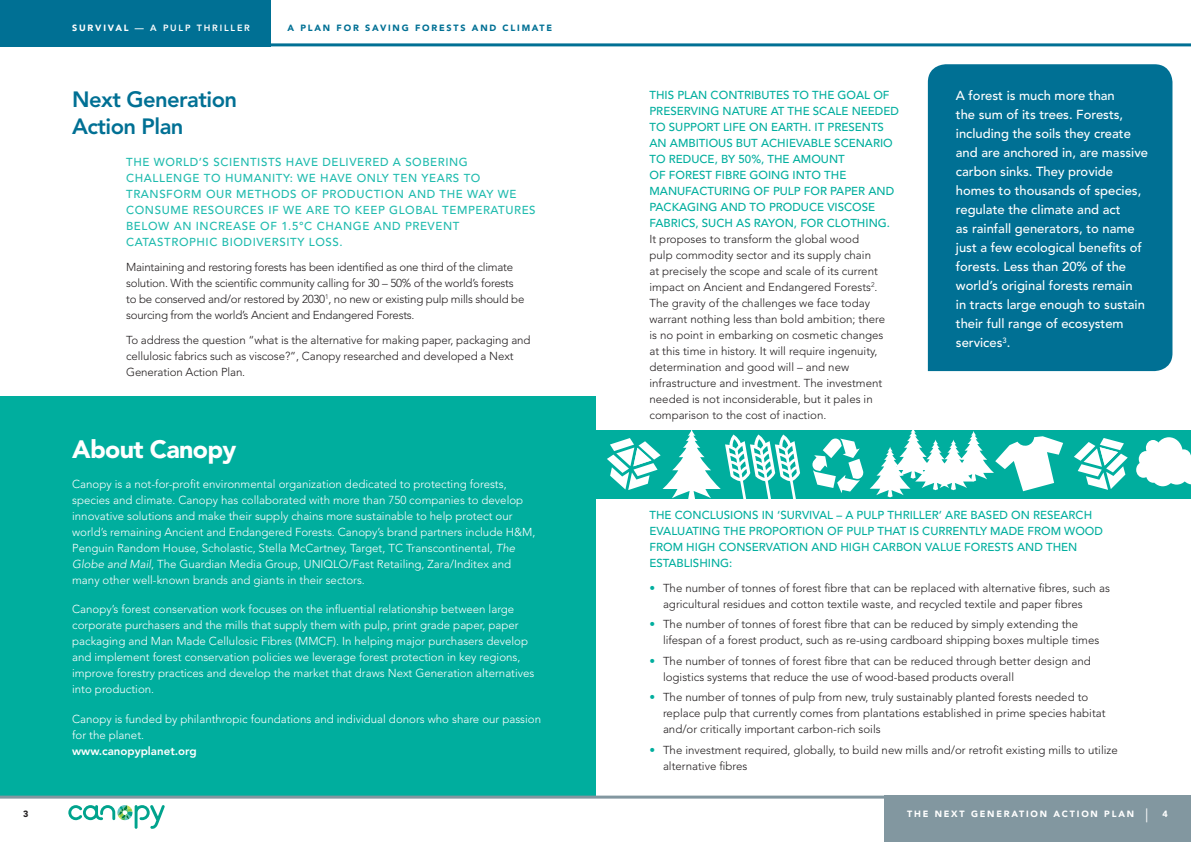
<style>
.page{position:relative;width:1191px;height:842px;background:#fff}
.page>*{position:absolute;margin:0;border:0;box-sizing:border-box;transform-origin:0 0}
.t1{font:900 25px "Avenir";letter-spacing:-.025em;color:#fff}
.t2{font:800 22px/27px "Avenir";letter-spacing:-.025em;color:#007094}
.t3{font:500 13px/19px "Avenir";color:#fff}
.t4{font:300 11.5px/16px "Avenir";color:#231f20}
.t5{font:300 11.5px/16px "Avenir";color:#fff}
.t6{font:500 11.5px/16px "Avenir";color:#00ae9e}
.t7{font:300 11.5px/16px "Avenir";letter-spacing:-.02em;color:#231f20}
.t8{font:500 11.5px/16px "Avenir";letter-spacing:.05em;color:#1fbbae}
.t9{font:800 11.5px "Avenir";color:#fff}
.t10{font:900 9px "Avenir";letter-spacing:.2em;color:#007094}
.t11{font:900 9px "Avenir";letter-spacing:.2em;color:#fff}
.t12{font:800 9px "Avenir";letter-spacing:.2em;color:#fff}
.t13{font:900 9px "Avenir";color:#231f20}
.s1{font-weight:900}
.s2{font-style:italic}
.s3{color:#00ae9e}
.s4{font-weight:300;font-size:18px}
</style>
<div class="page">
<div style="left:884px;top:795px;width:307px;height:47px;background:#8297a0"></div>
<div style="left:0;top:0;width:270px;height:46px;background:#007094"></div>
<svg style="left:63px;top:798px;width:103px;height:31px"></svg>
<div style="left:0;top:396px;width:595px;height:399px;background:#00ae9e"></div>
<div style="left:586px;top:430px;width:605px;height:69px;background:#00ae9e"></div>
<hr style="left:0;top:43px;width:1191px;height:3px;background:#007094">
<hr style="left:0;top:795px;width:1191px;height:3px;background:#8297a0">
<div style="left:928px;top:64px;width:244px;height:307px;background:#007094"></div>
<svg style="left:1074px;top:438px;width:54px;height:52px"></svg>
<svg style="left:607px;top:430px;width:193px;height:69px"></svg>
<svg style="left:812px;top:438px;width:52px;height:55px"></svg>
<svg style="left:870px;top:430px;width:193px;height:67px"></svg>
<svg style="left:1136px;top:437px;width:55px;height:49px"></svg>
<p class="t12" style="left:72px;top:24px;width:179px"><span class="s1">SURVIVAL</span> — A PULP THRILLER</p>
<p class="t10" style="left:287px;top:24px;width:266px">A PLAN FOR SAVING FORESTS AND CLIMATE</p>
<h2 class="t2" style="left:72px;top:87px;width:167px">Next Generation<br>Action Plan</h2>
<p class="t8" style="left:126px;top:155px;width:411px">THE WORLD’S SCIENTISTS HAVE DELIVERED A SOBERING CHALLENGE TO HUMANITY: WE HAVE ONLY TEN YEARS TO TRANSFORM OUR METHODS OF PRODUCTION AND THE WAY WE CONSUME RESOURCES IF WE ARE TO KEEP GLOBAL TEMPERATURES BELOW AN INCREASE OF 1.5°C CHANGE AND PREVENT CATASTROPHIC BIODIVERSITY LOSS.</p>
<p class="t7" style="left:126px;top:260px;width:400px">Maintaining and restoring forests has been identified as one third of the climate solution. With the scientific community calling for 30 – 50% of the world’s forests to be conserved and/or restored by 2030<sup>1</sup>, no new or existing pulp mills should be sourcing from the world’s Ancient and Endangered Forests.</p>
<p class="t4" style="left:126px;top:333px;width:406px">To address the question “what is the alternative for making paper, packaging and cellulosic fabrics such as viscose?”, Canopy researched and developed a Next<br>Generation Action Plan.</p>
<h1 class="t1" style="left:72px;top:439px;width:166px">About Canopy</h1>
<p class="t5" style="left:72px;top:477px;width:465px">Canopy is a not-for-profit environmental organization dedicated to protecting forests, species and climate. Canopy has collaborated with more than 750 companies to develop innovative solutions and make their supply chains more sustainable to help protect our world’s remaining Ancient and Endangered Forests. Canopy’s brand partners include H&amp;M, Penguin Random House, Scholastic, Stella McCartney, Target, TC Transcontinental, <span class="s2">The Globe and Mail</span>, The Guardian Media Group, UNIQLO/Fast Retailing, Zara/Inditex and many other well-known brands and giants in their sectors.</p>
<p class="t5" style="left:72px;top:602px;width:464px">Canopy’s forest conservation work focuses on the influential relationship between large corporate purchasers and the mills that supply them with pulp, print grade paper, paper packaging and Man Made Cellulosic Fibres (MMCF). In helping major purchasers develop and implement forest conservation policies we leverage forest protection in key regions, improve forestry practices and develop the market that draws Next Generation alternatives into production.</p>
<p class="t5" style="left:72px;top:712px;width:470px">Canopy is funded by philanthropic foundations and individual donors who share our passion for the planet.</p>
<p class="t9" style="left:72px;top:746px;width:126px">www.canopyplanet.org</p>
<p class="t6" style="left:649px;top:88px;width:251px">THIS PLAN CONTRIBUTES TO THE GOAL OF PRESERVING NATURE AT THE SCALE NEEDED TO SUPPORT LIFE ON EARTH. IT PRESENTS AN AMBITIOUS BUT ACHIEVABLE SCENARIO TO REDUCE, BY 50%, THE AMOUNT<br>OF FOREST FIBRE GOING INTO THE MANUFACTURING OF PULP FOR PAPER AND PACKAGING AND TO PRODUCE VISCOSE FABRICS, SUCH AS RAYON, FOR CLOTHING.</p>
<p class="t4" style="left:649px;top:232px;width:237px">It proposes to transform the global wood<br>pulp commodity sector and its supply chain<br>at precisely the scope and scale of its current impact on Ancient and Endangered Forests<sup>2</sup>.<br>The gravity of the challenges we face today warrant nothing less than bold ambition; there is no point in embarking on cosmetic changes at this time in history. It will require ingenuity, determination and good will – and new infrastructure and investment. The investment needed is not inconsiderable, but it pales in comparison to the cost of inaction.</p>
<p class="t3" style="left:956px;top:87px;width:194px">A forest is much more than<br>the sum of its trees. Forests, including the soils they create and are anchored in, are massive carbon sinks. They provide homes to thousands of species, regulate the climate and act<br>as rainfall generators, to name just a few ecological benefits of forests. Less than 20% of the world’s original forests remain<br>in tracts large enough to sustain their full range of ecosystem services<sup>3</sup>.</p>
<p class="t6" style="left:649px;top:508px;width:455px">THE CONCLUSIONS IN ‘SURVIVAL – A PULP THRILLER’ ARE BASED ON RESEARCH EVALUATING THE PROPORTION OF PULP THAT IS CURRENTLY MADE FROM WOOD FROM HIGH CONSERVATION AND HIGH CARBON VALUE FORESTS AND THEN ESTABLISHING:</p>
<p class="t4" style="left:663px;top:581px;width:448px;text-indent:-14px"><span class="s3">•</span> The number of tonnes of forest fibre that can be replaced with alternative fibres, such as agricultural residues and cotton textile waste, and recycled textile and paper fibres</p>
<p class="t4" style="left:663px;top:617px;width:438px;text-indent:-14px"><span class="s3">•</span> The number of tonnes of forest fibre that can be reduced by simply extending the lifespan of a forest product, such as re-using cardboard shipping boxes multiple times</p>
<p class="t4" style="left:663px;top:654px;width:429px;text-indent:-14px"><span class="s3">•</span> The number of tonnes of forest fibre that can be reduced through better design and logistics systems that reduce the use of wood-based products overall</p>
<p class="t4" style="left:663px;top:690px;width:444px;text-indent:-14px"><span class="s3">•</span> The number of tonnes of pulp from new, truly sustainably planted forests needed to replace pulp that currently comes from plantations established in prime species habitat and/or critically important carbon-rich soils</p>
<p class="t4" style="left:663px;top:743px;width:456px;text-indent:-14px"><span class="s3">•</span> The investment required, globally, to build new mills and/or retrofit existing mills to utilize alternative fibres</p>
<p class="t11" style="left:907px;top:810px;width:243px">THE NEXT GENERATION ACTION PLAN <span class="s4">|</span></p>
<p class="t13" style="left:23px;top:810px;width:7px">3</p>
<p class="t11" style="left:1162px;top:810px;width:7px">4</p>
</div>
